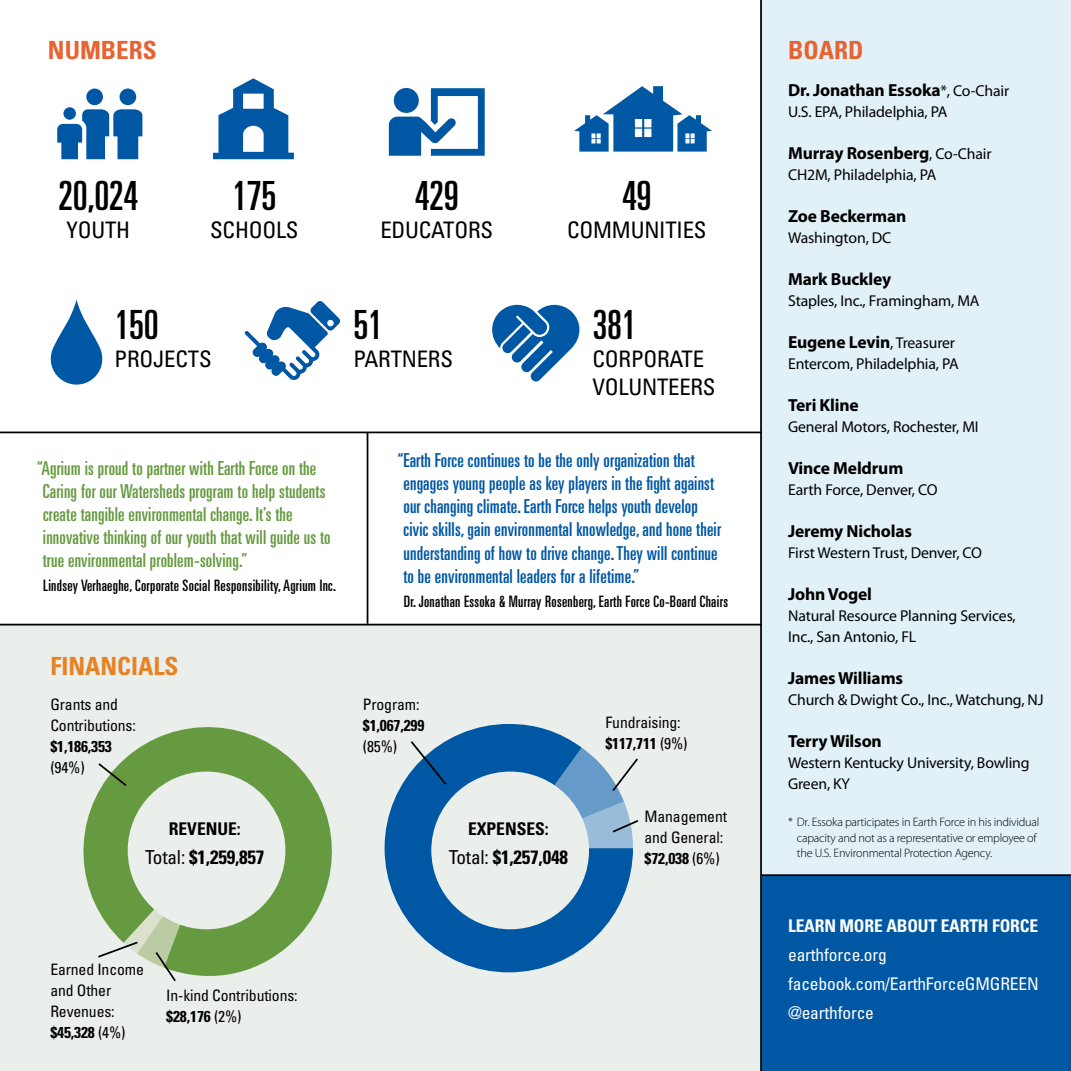
<style>
.page{position:relative;width:1071px;height:1071px;background:#fff}
.page>*{position:absolute;margin:0;border:0;box-sizing:border-box;transform-origin:0 0}
.t1{font:ultra-condensed 40.25px "Univers LT Std";letter-spacing:-.01em;color:#000}
.t2{font:700 condensed 25.03px "Univers LT Std";color:#e76331}
.t3{font:700 condensed 25.03px "Univers LT Std";color:#e68325}
.t4{font:condensed 22.75px/28px "Univers LT Std";letter-spacing:-.01em;color:#000}
.t5{font:ultra-condensed 19.25px/23.1px "Univers LT Std";letter-spacing:.01em;color:#0057a3}
.t6{font:ultra-condensed 19.25px/23.1px "Univers LT Std";letter-spacing:.01em;color:#669a41}
.t7{font:700 condensed 19.25px "Univers LT Std";letter-spacing:-.01em;color:#000}
.t8{font:700 17.5px "Myriad Pro";letter-spacing:-.01em;color:#000}
.t9{font:condensed 17.5px/28.9px "Univers LT Std";letter-spacing:-.01em;color:#fff}
.t10{font:700 condensed 17.5px "Univers LT Std";letter-spacing:-.01em;color:#fff}
.t11{font:700 condensed 17.5px "Univers LT Std";color:#000}
.t12{font:15.75px/21px "Myriad Pro";letter-spacing:-.01em;color:#000}
.t13{font:condensed 15.75px/21px "Univers LT Std";letter-spacing:-.01em;color:#000}
.t14{font:ultra-condensed 15.75px "Univers LT Std";letter-spacing:.02em;color:#000}
.t15{font:700 condensed 15.75px "Univers LT Std";letter-spacing:-.01em;color:#000}
.t16{font:300 12.25px/15.8px "Myriad Pro";letter-spacing:-.02em;color:#000}
.s1{font-weight:400}
.s2{font-weight:700}
.s3{font-weight:400;font-size:15.75px}
</style>
<div class="page">
<div style="left:761px;top:800px;width:310px;height:271px;background:#0057a3"></div>
<div style="left:0;top:624px;width:762px;height:447px;background:#ebefec"></div>
<div style="left:761px;top:0;width:310px;height:874px;background:#e2f1f8"></div>
<hr style="left:0;top:624px;width:762px;height:2px;background:#000">
<hr style="left:0;top:432px;width:762px;height:1px;background:#000">
<hr style="left:762px;top:874px;width:309px;height:2px;background:#000">
<hr style="left:760px;top:0;width:2px;height:1071px;background:#000">
<hr style="left:367px;top:432px;width:1px;height:192px;background:#000">
<svg style="left:83px;top:727px;width:249px;height:249px;fill:#669a41"></svg>
<div style="left:128px;top:772px;width:157px;height:157px;background:#ebefec;border-radius:50%"></div>
<svg style="left:385px;top:724px;width:248px;height:248px;fill:#0057a3"></svg>
<div style="left:431px;top:772px;width:158px;height:157px;background:#ebefec;border-radius:50%"></div>
<svg style="left:409px;top:739px;width:39px;height:48px"></svg>
<svg style="left:509px;top:748px;width:130px;height:100px"></svg>
<svg style="left:96px;top:761px;width:32px;height:27px"></svg>
<svg style="left:96px;top:851px;width:112px;height:131px"></svg>
<svg style="left:492px;top:305px;width:87px;height:77px"></svg>
<svg style="left:389px;top:88px;width:96px;height:68px"></svg>
<svg style="left:245px;top:301px;width:95px;height:79px"></svg>
<svg style="left:57px;top:89px;width:85px;height:70px"></svg>
<svg style="left:50px;top:300px;width:53px;height:85px"></svg>
<svg style="left:213px;top:78px;width:81px;height:81px"></svg>
<svg style="left:574px;top:86px;width:138px;height:66px"></svg>
<h2 class="t2" style="left:48px;top:35px;width:110px">NUMBERS</h2>
<h1 class="t1" style="left:58px;top:172px;width:82px">20,024</h1>
<h3 class="t4" style="left:67px;top:215px;width:65px">YOUTH</h3>
<h1 class="t1" style="left:232px;top:172px;width:46px">175</h1>
<h3 class="t4" style="left:210px;top:215px;width:90px">SCHOOLS</h3>
<h1 class="t1" style="left:415px;top:172px;width:46px">429</h1>
<h3 class="t4" style="left:380px;top:215px;width:114px">EDUCATORS</h3>
<h1 class="t1" style="left:622px;top:172px;width:31px">49</h1>
<h3 class="t4" style="left:567px;top:215px;width:141px">COMMUNITIES</h3>
<h1 class="t1" style="left:115px;top:302px;width:46px">150</h1>
<h3 class="t4" style="left:115px;top:344px;width:99px">PROJECTS</h3>
<h1 class="t1" style="left:353px;top:302px;width:31px">51</h1>
<h3 class="t4" style="left:353px;top:344px;width:101px">PARTNERS</h3>
<h1 class="t1" style="left:593px;top:302px;width:46px">381</h1>
<h3 class="t4" style="left:593px;top:344px;width:125px">CORPORATE<br>VOLUNTEERS</h3>
<p class="t6" style="left:37px;top:456px;width:295px">“Agrium is proud to partner with Earth Force on the Caring for our Watersheds program to help students create tangible environmental change. It’s the innovative thinking of our youth that will guide us to true environmental problem-solving.”</p>
<p class="t14" style="left:43px;top:577px;width:295px">Lindsey Verhaeghe, Corporate Social Responsibility, Agrium Inc.</p>
<h2 class="t3" style="left:50px;top:651px;width:130px">FINANCIALS</h2>
<p class="t13" style="left:50px;top:694px;width:87px">Grants and<br>Contributions:</p>
<p class="t15" style="left:50px;top:737px;width:63px">$1,186,353</p>
<p class="t13" style="left:50px;top:757px;width:36px">(94%)</p>
<p class="t11" style="left:169px;top:818px;width:73px">REVENUE:</p>
<p class="t7" style="left:145px;top:845px;width:121px"><span class="s1">Total:</span> $1,259,857</p>
<p class="t5" style="left:398px;top:449px;width:325px">“Earth Force continues to be the only organization that engages young people as key players in the fight against our changing climate. Earth Force helps youth develop civic skills, gain environmental knowledge, and hone their understanding of how to drive change. They will continue to be environmental leaders for a lifetime.”</p>
<p class="t14" style="left:404px;top:592px;width:326px">Dr. Jonathan Essoka &amp; Murray Rosenberg, Earth Force Co-Board Chairs</p>
<p class="t13" style="left:363px;top:694px;width:58px">Program:</p>
<p class="t15" style="left:363px;top:716px;width:63px">$1,067,299</p>
<p class="t13" style="left:363px;top:736px;width:36px">(85%)</p>
<p class="t11" style="left:468px;top:818px;width:82px">EXPENSES:</p>
<p class="t7" style="left:449px;top:845px;width:121px"><span class="s1">Total:</span> $1,257,048</p>
<p class="t13" style="left:605px;top:711px;width:84px">Fundraising: <span class="s2">$117,711</span> (9%)</p>
<p class="t13" style="left:645px;top:806px;width:84px">Management and General: <span class="s2">$72,038</span> (6%)</p>
<p class="t13" style="left:50px;top:959px;width:95px">Earned Income and Other<br>Revenues: <span class="s2">$45,328</span> (4%)</p>
<p class="t13" style="left:166px;top:985px;width:133px">In-kind Contributions: <span class="s2">$28,176</span> (2%)</p>
<h2 class="t2" style="left:788px;top:35px;width:77px">BOARD</h2>
<p class="t8" style="left:788px;top:79px;width:223px">Dr. Jonathan Essoka<span class="s3">*, Co-Chair</span></p>
<p class="t12" style="left:788px;top:101px;width:161px">U.S. EPA, Philadelphia, PA</p>
<p class="t8" style="left:788px;top:142px;width:205px">Murray Rosenberg<span class="s3">, Co-Chair</span></p>
<p class="t12" style="left:788px;top:164px;width:150px">CH2M, Philadelphia, PA</p>
<p class="t8" style="left:788px;top:205px;width:120px">Zoe Beckerman</p>
<p class="t12" style="left:788px;top:227px;width:105px">Washington, DC</p>
<p class="t8" style="left:788px;top:268px;width:105px">Mark Buckley</p>
<p class="t12" style="left:788px;top:290px;width:193px">Staples, Inc., Framingham, MA</p>
<p class="t8" style="left:788px;top:331px;width:168px">Eugene Levin<span class="s3">, Treasurer</span></p>
<p class="t12" style="left:788px;top:353px;width:172px">Entercom, Philadelphia, PA</p>
<p class="t8" style="left:788px;top:394px;width:72px">Teri Kline</p>
<p class="t12" style="left:788px;top:416px;width:192px">General Motors, Rochester, MI</p>
<p class="t8" style="left:788px;top:457px;width:117px">Vince Meldrum</p>
<p class="t12" style="left:788px;top:479px;width:151px">Earth Force, Denver, CO</p>
<p class="t8" style="left:788px;top:520px;width:125px">Jeremy Nicholas</p>
<p class="t12" style="left:788px;top:542px;width:195px">First Western Trust, Denver, CO</p>
<p class="t8" style="left:788px;top:583px;width:85px">John Vogel</p>
<p class="t12" style="left:788px;top:605px;width:229px">Natural Resource Planning Services,<br>Inc., San Antonio, FL</p>
<p class="t8" style="left:788px;top:667px;width:117px">James Williams</p>
<p class="t12" style="left:788px;top:689px;width:257px">Church &amp; Dwight Co., Inc., Watchung, NJ</p>
<p class="t8" style="left:788px;top:730px;width:95px">Terry Wilson</p>
<p class="t12" style="left:788px;top:752px;width:243px">Western Kentucky University, Bowling<br>Green, KY</p>
<p class="t16" style="left:797px;top:814px;width:244px;text-indent:-9px">* Dr. Essoka participates in Earth Force in his individual capacity and not as a representative or employee of the U.S. Environmental Protection Agency.</p>
<p class="t10" style="left:788px;top:916px;width:251px">LEARN MORE ABOUT EARTH FORCE</p>
<p class="t9" style="left:788px;top:940px;width:252px">earthforce.org facebook.com/EarthForceGMGREEN @earthforce</p>
</div>
